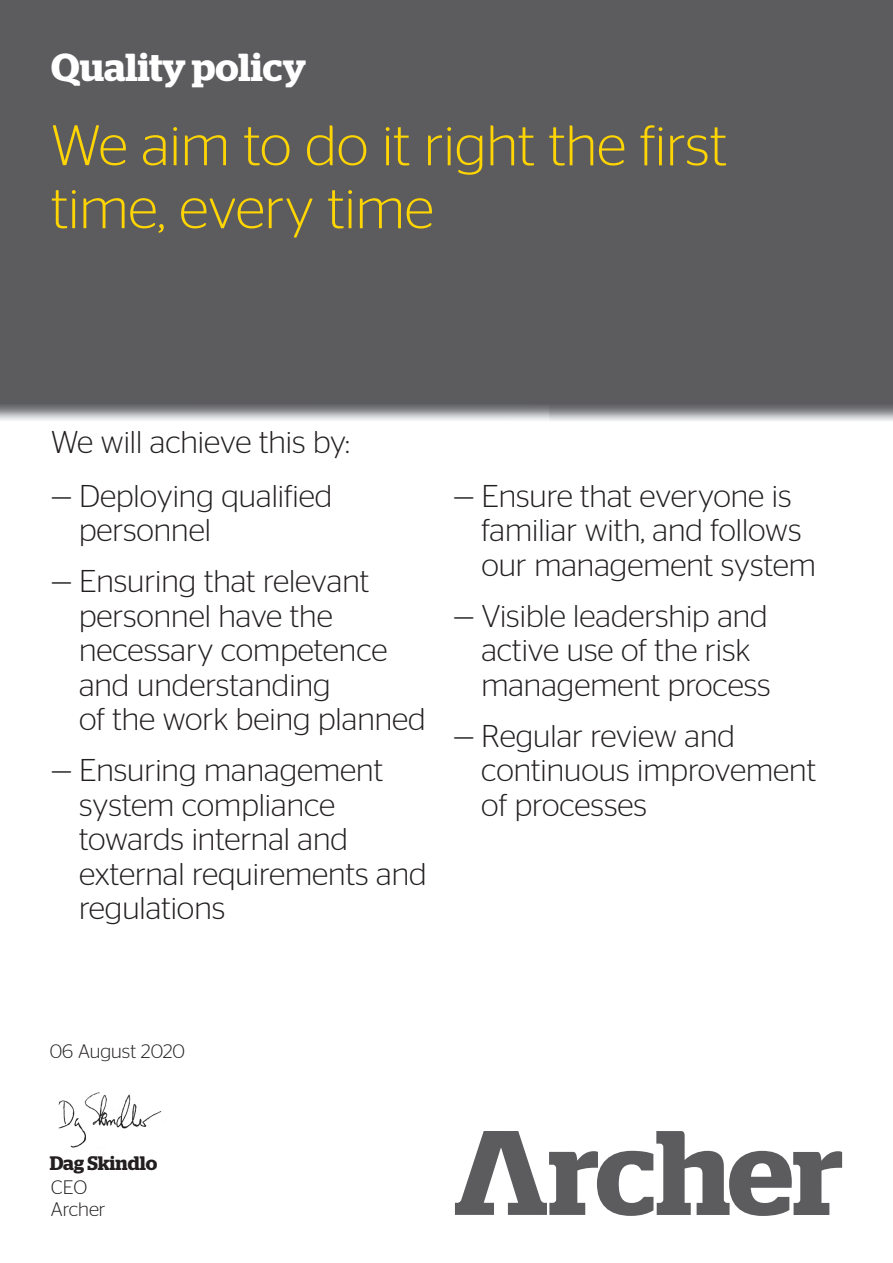
<style>
.page{position:relative;width:893px;height:1263px;background:#fff}
.page>*{position:absolute;margin:0;border:0;box-sizing:border-box;transform-origin:0 0}
.t1{font:300 57px/63px "Stag Sans";color:#fed503}
.t2{font:600 39px "Stag";color:#fff}
.t3{font:300 31.5px/34.5px "Stag Sans";color:#231f20}
.t4{font:300 19.5px/22.5px "Stag Sans";color:#231f20}
.t5{font:600 19.5px "Stag";color:#231f20}
</style>
<div class="page">
<img style="left:0;top:405px;width:893px;height:16px">
<img style="left:0;top:404px;width:893px;height:1px">
<div style="left:0;top:0;width:893px;height:404px;background:#5c5c5f"></div>
<svg style="left:455px;top:1131px;width:387px;height:85px"></svg>
<img style="left:58px;top:1092px;width:104px;height:56px">
<p class="t2" style="left:51px;top:53px;width:256px">Quality policy</p>
<h1 class="t1" style="left:51px;top:119px;width:677px">We aim to do it right the first time, every time</h1>
<p class="t3" style="left:51px;top:427px;width:300px">We will achieve this by:</p>
<p class="t3" style="left:79px;top:481px;width:255px;text-indent:-28px">— Deploying qualified personnel</p>
<p class="t3" style="left:79px;top:567px;width:348px;text-indent:-28px">— Ensuring that relevant personnel have the necessary competence and understanding<br>of the work being planned</p>
<p class="t3" style="left:79px;top:756px;width:349px;text-indent:-28px">— Ensuring management system compliance towards internal and external requirements and regulations</p>
<p class="t3" style="left:481px;top:481px;width:336px;text-indent:-28px">— Ensure that everyone is familiar with, and follows our management system</p>
<p class="t3" style="left:481px;top:601px;width:291px;text-indent:-28px">— Visible leadership and active use of the risk management process</p>
<p class="t3" style="left:481px;top:721px;width:336px;text-indent:-28px">— Regular review and continuous improvement of processes</p>
<p class="t4" style="left:50px;top:1042px;width:137px">06 August 2020</p>
<p class="t5" style="left:50px;top:1156px;width:109px">Dag Skindlo</p>
<p class="t4" style="left:51px;top:1177px;width:56px">CEO<br>Archer</p>
</div>
